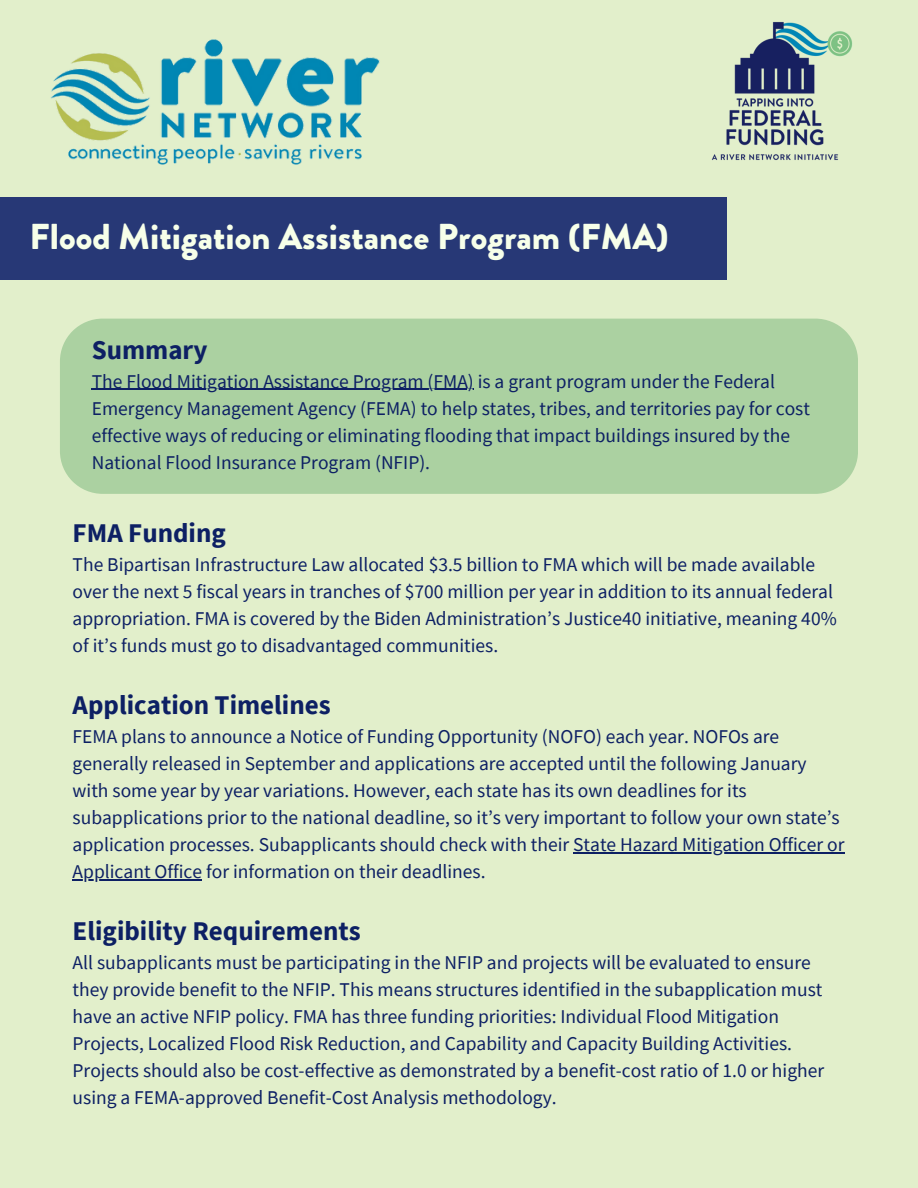
<style>
.page{position:relative;width:918px;height:1188px;background:#e2efcb}
.page>*{position:absolute;margin:0;border:0;box-sizing:border-box;transform-origin:0 0}
.t1{font:900 36px "Brandon Grotesque";color:#f7ffe9}
.t2{font:700 27px "Source Sans Pro";color:#0d2064}
.t3{font:19.5px/27px "Source Sans Pro";color:#0d2064}
</style>
<div class="page">
<div style="left:0;top:197px;width:727px;height:82px;background:#273876"></div>
<div style="left:60px;top:319px;width:798px;height:175px;background:#abd1a1"></div>
<hr style="left:573px;top:852px;width:272px;height:2px;background:#0d2064">
<hr style="left:73px;top:879px;width:129px;height:2px;background:#0d2064">
<img style="left:50px;top:39px;width:330px;height:126px">
<hr style="left:92px;top:389px;width:382px;height:1px;background:#0d2064">
<img style="left:711px;top:22px;width:142px;height:138px">
<p class="t1" style="left:30px;top:212px;width:640px">Flood Mitigation Assistance Program (FMA)</p>
<p class="t2" style="left:92px;top:332px;width:117px">Summary</p>
<p class="t3" style="left:92px;top:367px;width:720px">The Flood Mitigation Assistance Program (FMA) is a grant program under the Federal Emergency Management Agency (FEMA) to help states, tribes, and territories pay for cost effective ways of reducing or eliminating flooding that impact buildings insured by the National Flood Insurance Program (NFIP).</p>
<p class="t2" style="left:73px;top:515px;width:155px">FMA Funding</p>
<p class="t3" style="left:73px;top:551px;width:766px">The Bipartisan Infrastructure Law allocated $3.5 billion to FMA which will be made available over the next 5 fiscal years in tranches of $700 million per year in addition to its annual federal appropriation. FMA is covered by the Biden Administration’s Justice40 initiative, meaning 40% of it’s funds must go to disadvantaged communities.</p>
<p class="t2" style="left:73px;top:687px;width:260px">Application Timelines</p>
<p class="t3" style="left:73px;top:723px;width:773px">FEMA plans to announce a Notice of Funding Opportunity (NOFO) each year. NOFOs are generally released in September and applications are accepted until the following January with some year by year variations. However, each state has its own deadlines for its subapplications prior to the national deadline, so it’s very important to follow your own state’s application processes. Subapplicants should check with their State Hazard Mitigation Officer or Applicant Office for information on their deadlines.</p>
<p class="t2" style="left:73px;top:914px;width:290px">Eligibility Requirements</p>
<p class="t3" style="left:73px;top:949px;width:753px">All subapplicants must be participating in the NFIP and projects will be evaluated to ensure they provide benefit to the NFIP. This means structures identified in the subapplication must have an active NFIP policy. FMA has three funding priorities: Individual Flood Mitigation Projects, Localized Flood Risk Reduction, and Capability and Capacity Building Activities.<br>Projects should also be cost-effective as demonstrated by a benefit-cost ratio of 1.0 or higher using a FEMA-approved Benefit-Cost Analysis methodology.</p>
</div>
